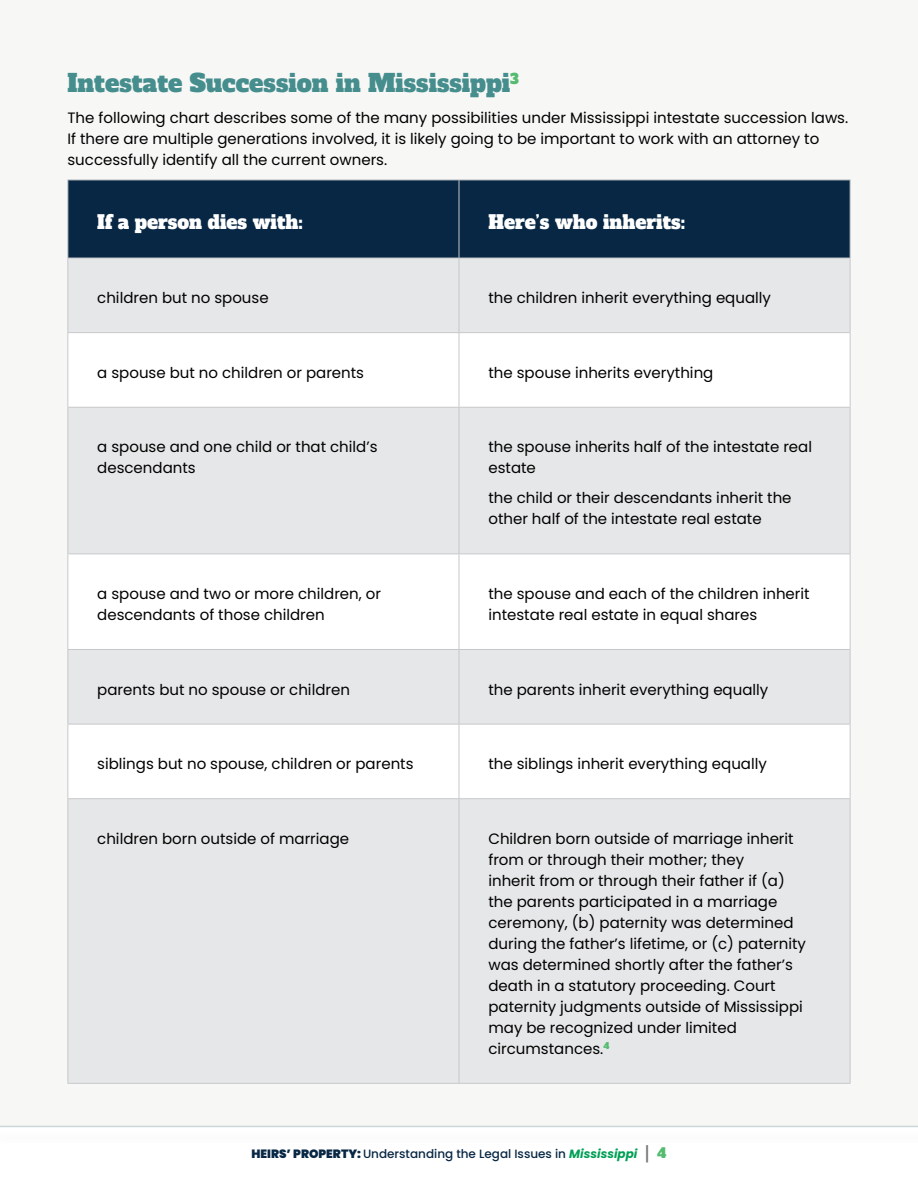
<style>
.page{position:relative;width:918px;height:1188px;background:#f7f8f6}
.page>*{position:absolute;margin:0;border:0;box-sizing:border-box;transform-origin:0 0}
.t1{font:24px "Alfa Slab One";color:#468d8d}
.t2{font:18.6px "Alfa Slab One";color:#fff}
.t3{font:15px/21px "Poppins";color:#000}
.t4{font:500 12px "Poppins";color:#072744}
.s1{font-weight:900}
.s2{font-weight:700;font-style:italic;color:#009f55}
.s3{font-family:"Alfa Slab One";font-weight:400;font-size:13.5px;color:#767576}
.s4{font-family:"Alfa Slab One";font-weight:400;font-size:13.5px;color:#54bb70}
</style>
<div class="page">
<div style="left:68px;top:181px;width:782px;height:77px;background:#072744"></div>
<div style="left:68px;top:259px;width:782px;height:824px;background:#e6e7e8"></div>
<svg style="left:68px;top:333px;width:782px;height:465px;fill:#fff"></svg>
<hr style="left:68px;top:180px;width:391px;height:1px;background:#c7c8ca">
<hr style="left:67px;top:180px;width:1px;height:78px;background:#c7c8ca">
<hr style="left:459px;top:180px;width:391px;height:1px;background:#c7c8ca">
<hr style="left:459px;top:180px;width:1px;height:78px;background:#c7c8ca">
<hr style="left:850px;top:180px;width:1px;height:78px;background:#c7c8ca">
<hr style="left:68px;top:258px;width:391px;height:1px;background:#c7c8ca">
<hr style="left:67px;top:258px;width:1px;height:74px;background:#c7c8ca">
<hr style="left:459px;top:258px;width:391px;height:1px;background:#c7c8ca">
<hr style="left:459px;top:258px;width:1px;height:74px;background:#c7c8ca">
<hr style="left:850px;top:258px;width:1px;height:74px;background:#c7c8ca">
<hr style="left:68px;top:332px;width:391px;height:1px;background:#c7c8ca">
<hr style="left:67px;top:333px;width:1px;height:74px;background:#c7c8ca">
<hr style="left:459px;top:332px;width:391px;height:1px;background:#c7c8ca">
<hr style="left:459px;top:333px;width:1px;height:74px;background:#c7c8ca">
<hr style="left:850px;top:333px;width:1px;height:74px;background:#c7c8ca">
<hr style="left:68px;top:407px;width:391px;height:1px;background:#c7c8ca">
<hr style="left:67px;top:408px;width:1px;height:146px;background:#c7c8ca">
<hr style="left:459px;top:407px;width:391px;height:1px;background:#c7c8ca">
<hr style="left:459px;top:408px;width:1px;height:146px;background:#c7c8ca">
<hr style="left:850px;top:408px;width:1px;height:146px;background:#c7c8ca">
<hr style="left:68px;top:554px;width:391px;height:1px;background:#c7c8ca">
<hr style="left:67px;top:554px;width:1px;height:95px;background:#c7c8ca">
<hr style="left:459px;top:554px;width:391px;height:1px;background:#c7c8ca">
<hr style="left:459px;top:554px;width:1px;height:95px;background:#c7c8ca">
<hr style="left:850px;top:554px;width:1px;height:95px;background:#c7c8ca">
<hr style="left:68px;top:649px;width:391px;height:1px;background:#c7c8ca">
<hr style="left:67px;top:650px;width:1px;height:74px;background:#c7c8ca">
<hr style="left:459px;top:649px;width:391px;height:1px;background:#c7c8ca">
<hr style="left:459px;top:650px;width:1px;height:74px;background:#c7c8ca">
<hr style="left:850px;top:650px;width:1px;height:74px;background:#c7c8ca">
<hr style="left:68px;top:724px;width:391px;height:1px;background:#c7c8ca">
<hr style="left:67px;top:724px;width:1px;height:74px;background:#c7c8ca">
<hr style="left:459px;top:724px;width:391px;height:1px;background:#c7c8ca">
<hr style="left:459px;top:724px;width:1px;height:74px;background:#c7c8ca">
<hr style="left:850px;top:724px;width:1px;height:74px;background:#c7c8ca">
<hr style="left:68px;top:798px;width:391px;height:1px;background:#c7c8ca">
<hr style="left:67px;top:799px;width:1px;height:284px;background:#c7c8ca">
<hr style="left:459px;top:798px;width:391px;height:1px;background:#c7c8ca">
<hr style="left:459px;top:799px;width:1px;height:284px;background:#c7c8ca">
<hr style="left:850px;top:799px;width:1px;height:284px;background:#c7c8ca">
<hr style="left:68px;top:1083px;width:391px;height:1px;background:#c7c8ca">
<hr style="left:459px;top:1083px;width:391px;height:1px;background:#c7c8ca">
<div style="left:0;top:1126px;width:918px;height:62px;background:#fff"></div>
<hr style="left:0;top:1126px;width:918px;height:1px;background:#cbd7d8">
<p class="t1" style="left:68px;top:63px;width:453px">Intestate Succession in Mississippi<sup>3</sup></p>
<p class="t3" style="left:68px;top:107px;width:782px">The following chart describes some of the many possibilities under Mississippi intestate succession laws.<br>If there are multiple generations involved, it is likely going to be important to work with an attorney to successfully identify all the current owners.</p>
<p class="t2" style="left:97px;top:206px;width:207px">If a person dies with:</p>
<p class="t2" style="left:488px;top:206px;width:198px">Here’s who inherits:</p>
<p class="t3" style="left:97px;top:288px;width:173px">children but no spouse</p>
<p class="t3" style="left:488px;top:288px;width:284px">the children inherit everything equally</p>
<p class="t3" style="left:97px;top:362px;width:268px">a spouse but no children or parents</p>
<p class="t3" style="left:488px;top:362px;width:226px">the spouse inherits everything</p>
<p class="t3" style="left:97px;top:437px;width:282px">a spouse and one child or that child’s descendants</p>
<p class="t3" style="left:488px;top:437px;width:325px">the spouse inherits half of the intestate real estate</p>
<p class="t3" style="left:488px;top:488px;width:305px">the child or their descendants inherit the other half of the intestate real estate</p>
<p class="t3" style="left:97px;top:583px;width:285px">a spouse and two or more children, or descendants of those children</p>
<p class="t3" style="left:488px;top:583px;width:323px">the spouse and each of the children inherit intestate real estate in equal shares</p>
<p class="t3" style="left:97px;top:679px;width:254px">parents but no spouse or children</p>
<p class="t3" style="left:488px;top:679px;width:281px">the parents inherit everything equally</p>
<p class="t3" style="left:97px;top:754px;width:318px">siblings but no spouse, children or parents</p>
<p class="t3" style="left:488px;top:754px;width:280px">the siblings inherit everything equally</p>
<p class="t3" style="left:97px;top:828px;width:253px">children born outside of marriage</p>
<p class="t3" style="left:488px;top:828px;width:319px">Children born outside of marriage inherit from or through their mother; they<br>inherit from or through their father if (a) the parents participated in a marriage ceremony, (b) paternity was determined during the father’s lifetime, or (c) paternity was determined shortly after the father’s death in a statutory proceeding. Court paternity judgments outside of Mississippi may be recognized under limited circumstances.<sup>4</sup></p>
<p class="t4" style="left:252px;top:1147px;width:416px"><span class="s1">HEIRS’ PROPERTY:</span> Understanding the Legal Issues in <span class="s2">Mississippi</span> <span class="s3">|</span> <span class="s4">4</span></p>
</div>
